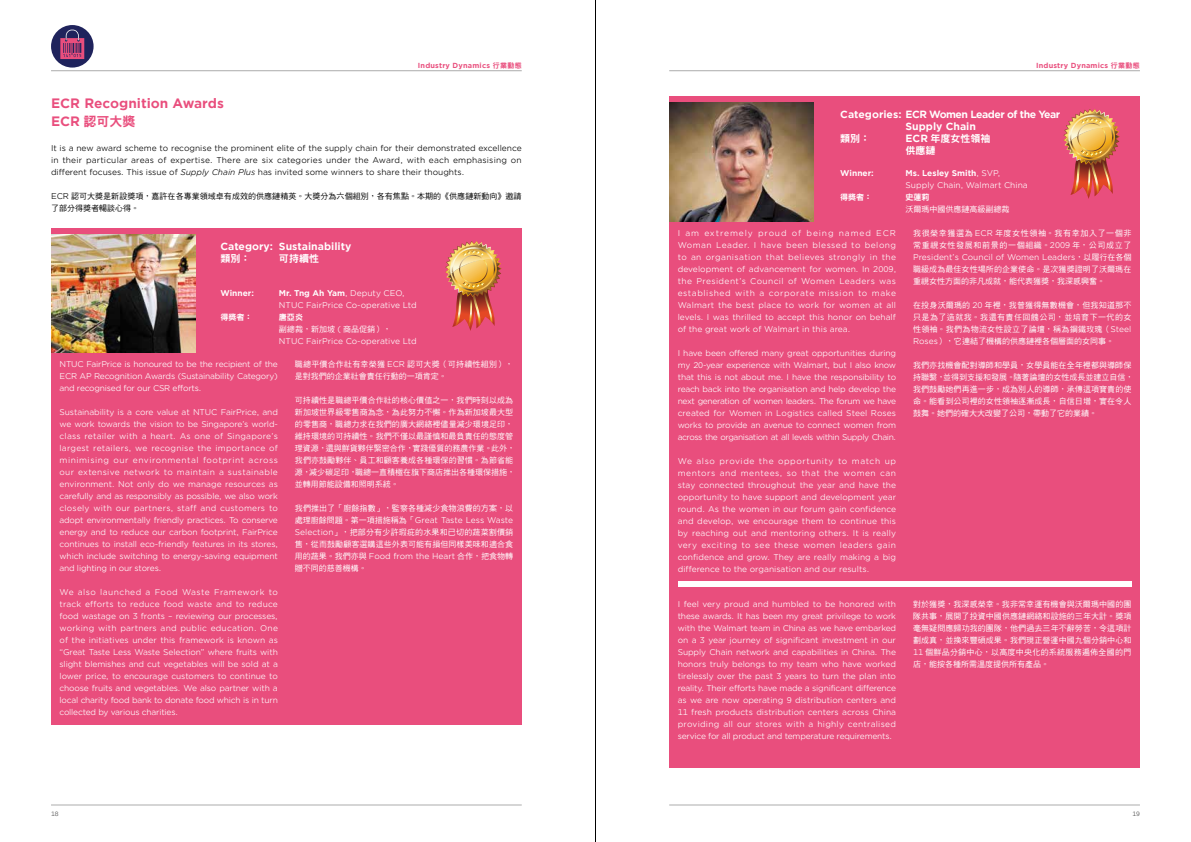
<style>
.page{position:relative;width:1191px;height:842px;background:#fff}
.page>*{position:absolute;margin:0;border:0;box-sizing:border-box;transform-origin:0 0}
.t1{font:700 13px "Gotham Office";color:#e94e7d}
.t2{font:13px "DF Hei Std W9";color:#e94e7d}
.t3{font:700 10px/12px "Gotham Office";color:#fff}
.t4{font:10px/12px "DF Hei Std W9";color:#fff}
.t5{font:8px/12px "Gotham Office";letter-spacing:-.025em;color:#fff;text-align:justify}
.t6{font:8px/12px "DF Hei Std W5";letter-spacing:.01em;color:#fff}
.t7{font:8px/12px "Gotham Office";color:#000;text-align:justify}
.t8{font:8px/12px "Gotham Office";color:#fff}
.t9{font:8px/12px "DF Hei Std W5";letter-spacing:.005em;color:#000}
.t10{font:8px/12px "DF Hei Std W5";letter-spacing:.075em;color:#fff}
.t11{font:700 8px "Gotham Office";color:#fff}
.t12{font:8px "DF Hei Std W9";color:#fff}
.t13{font:700 7px "Gotham Office";letter-spacing:.025em;color:#e94e7d}
.t14{font:6px "Gotham Office";color:#464646}
.s1{font-family:"DF Hei Std W9";font-weight:400}
.s2{font-family:"Gotham Office";font-weight:700}
.s3{font-style:italic}
.s4{font-family:"Gotham Office"}
.s5{font-weight:700}
.s6{font-family:"DF Hei Std W5"}
</style>
<div class="page">
<hr style="left:669px;top:804px;width:471px;height:1px;background:#acacac">
<hr style="left:51px;top:804px;width:471px;height:1px;background:#acacac">
<div style="left:51px;top:228px;width:471px;height:497px;background:#e94e7d"></div>
<img style="left:51px;top:234px;width:145px;height:119px">
<img style="left:445px;top:241px;width:56px;height:90px">
<div style="left:669px;top:96px;width:471px;height:672px;background:#e94e7d"></div>
<img style="left:669px;top:102px;width:145px;height:119px">
<div style="left:677px;top:582px;width:454px;height:5px;background:#fff"></div>
<img style="left:1063px;top:109px;width:56px;height:90px">
<hr style="left:669px;top:70px;width:471px;height:1px;background:#acacac">
<hr style="left:51px;top:70px;width:471px;height:1px;background:#acacac">
<div style="left:51px;top:25px;width:43px;height:43px;background:#1f235c;border-radius:50%"></div>
<svg style="left:60px;top:30px;width:24px;height:29px"></svg>
<hr style="left:595px;top:0;width:1px;height:842px;background:#000">
<p class="t13" style="left:418px;top:61px;width:105px">Industry Dynamics <span class="s1">行業動態</span></p>
<p class="t13" style="left:1036px;top:61px;width:105px">Industry Dynamics <span class="s1">行業動態</span></p>
<h1 class="t1" style="left:51px;top:94px;width:174px">ECR Recognition Awards</h1>
<h1 class="t2" style="left:51px;top:114px;width:86px"><span class="s2">ECR</span> 認可大獎</h1>
<p class="t7" style="left:51px;top:142px;width:472px">It is a new award scheme to recognise the prominent elite of the supply chain for their demonstrated excellence in their particular areas of expertise. There are six categories under the Award, with each emphasising on different focuses. This issue of <span class="s3">Supply Chain Plus</span> has invited some winners to share their thoughts.</p>
<p class="t9" style="left:51px;top:190px;width:472px"><span class="s4">ECR</span> 認可大獎是新設獎項，嘉許在各專業領域卓有成效的供應鏈精英。大獎分為六個組別，各有焦點。本期的《供應鏈新動向》邀請了部分得獎者暢談心得。</p>
<p class="t3" style="left:220px;top:240px;width:132px">Category: Sustainability</p>
<p class="t4" style="left:220px;top:252px;width:31px">類別：</p>
<p class="t4" style="left:279px;top:252px;width:41px">可持續性</p>
<p class="t11" style="left:220px;top:287px;width:35px">Winner:</p>
<p class="t8" style="left:279px;top:287px;width:139px"><span class="s5">Mr. Tng Ah Yam</span>, Deputy CEO,<br>NTUC FairPrice Co-operative Ltd</p>
<p class="t12" style="left:220px;top:313px;width:33px">得獎者：</p>
<p class="t12" style="left:279px;top:313px;width:25px">唐亞炎</p>
<p class="t6" style="left:279px;top:323px;width:114px">副總裁，新加坡 <span class="s4">(</span> 商品促銷），</p>
<p class="t8" style="left:279px;top:335px;width:139px">NTUC FairPrice Co-operative Ltd</p>
<p class="t6" style="left:295px;top:358px;width:220px">職總平價合作社有幸榮獲 <span class="s4">ECR</span> 認可大獎（可持續性組別），是對我們的企業社會責任行動的一項肯定。</p>
<p class="t6" style="left:295px;top:394px;width:222px">可持續性是職總平價合作社的核心價值之一，我們時刻以成為新加坡世界級零售商為念，為此努力不懈。作為新加坡最大型的零售商，職總力求在我們的廣大網絡裡儘量減少環境足印，維持環境的可持續性。我們不僅以最謹慎和最負責任的態度管理資源，還與鮮貨夥伴緊密合作，實踐優質的務農作業。此外，我們亦鼓勵夥伴、員工和顧客養成各種環保的習慣。為節省能源，減少碳足印，職總一直積極在旗下商店推出各種環保措施，並轉用節能設備和照明系統。</p>
<p class="t6" style="left:295px;top:502px;width:220px">我們推出了「廚餘指數」，監察各種減少食物浪費的方案，以</p>
<p class="t5" style="left:295px;top:514px;width:220px"><span class="s6">處理廚餘問題。第一項措施稱為「</span>Great Taste Less Waste</p>
<p class="t6" style="left:295px;top:526px;width:220px;text-align:justify"><span class="s4">Selection</span>」，把部分有少許瑕疪的水果和已切的蔬菜割價銷售，從而鼓勵顧客選購這些外表可能有損但同樣美味和適合食用的蔬果。我們亦與 <span class="s4">Food from the Heart</span> 合作，把食物轉贈不同的慈善機構。</p>
<p class="t5" style="left:60px;top:358px;width:220px">NTUC FairPrice is honoured to be the recipient of the ECR AP Recognition Awards (Sustainability Category) and recognised for our CSR efforts.</p>
<p class="t5" style="left:60px;top:406px;width:220px">Sustainability is a core value at NTUC FairPrice, and we work towards the vision to be Singapore’s world&shy;class retailer with a heart. As one of Singapore’s largest retailers, we recognise the importance of minimising our environmental footprint across our extensive network to maintain a sustainable environment. Not only do we manage resources as carefully and as responsibly as possible, we also work closely with our partners, staff and customers to adopt environmentally friendly practices. To conserve energy and to reduce our carbon footprint, FairPrice continues to install eco-friendly features in its stores, which include switching to energy-saving equipment and lighting in our stores.</p>
<p class="t5" style="left:60px;top:586px;width:220px">We also launched a Food Waste Framework to track efforts to reduce food waste and to reduce food wastage on 3 fronts – reviewing our processes, working with partners and public education. One of the initiatives under this framework is known as “Great Taste Less Waste Selection” where fruits with slight blemishes and cut vegetables will be sold at a lower price, to encourage customers to continue to choose fruits and vegetables. We also partner with a local charity food bank to donate food which is in turn collected by various charities.</p>
<p class="t3" style="left:905px;top:108px;width:156px;text-indent:-65px">Categories: ECR Women Leader of the Year<br>Supply Chain</p>
<p class="t4" style="left:840px;top:132px;width:31px">類別：</p>
<p class="t4" style="left:905px;top:132px;width:86px"><span class="s2">ECR</span> 年度女性領袖供應鏈</p>
<p class="t11" style="left:840px;top:167px;width:35px">Winner:</p>
<p class="t8" style="left:905px;top:167px;width:124px"><span class="s5">Ms. Lesley Smith</span>, SVP,<br>Supply Chain, Walmart China</p>
<p class="t12" style="left:840px;top:193px;width:33px">得獎者：</p>
<p class="t12" style="left:905px;top:193px;width:25px">史蓮莉</p>
<p class="t6" style="left:905px;top:203px;width:105px">沃爾瑪中國供應鏈高級副總裁</p>
<p class="t10" style="left:913px;top:227px;width:220px">我很榮幸獲選為 <span class="s4">ECR</span> 年度女性領袖。我有幸加入了一個非常重視女性發展和前景的一個組織。<span class="s4">2009</span> 年，公司成立了</p>
<p class="t8" style="left:913px;top:251px;width:220px">President’s Council of Women Leaders<span class="s6">，以履行在各個</span></p>
<p class="t6" style="left:913px;top:263px;width:220px">職級成為最佳女性場所的企業使命。是次獲獎證明了沃爾瑪在重視女性方面的非凡成就，能代表獲獎，我深感興奮。</p>
<p class="t6" style="left:913px;top:299px;width:220px;text-align:justify">在投身沃爾瑪的 <span class="s4">20</span> 年裡，我曾獲得無數機會，但我知道那不只是為了造就我。我還有責任回餽公司，並培育下一代的女性領袖。我們為物流女性設立了論壇，稱為鋼鐵玫瑰（<span class="s4">Steel Roses</span>），它連結了機構的供應鏈裡各個層面的女同事。</p>
<p class="t6" style="left:913px;top:359px;width:222px">我們亦找機會配對導師和學員，女學員能在全年裡都與導師保持聯繫，並得到支援和發展。隨著論壇的女性成長並建立自信，我們鼓勵她們再進一步，成為別人的導師，承傳這項寶貴的使命。能看到公司裡的女性領袖逐漸成長，自信日增，實在令人鼓舞。她們的確大大改變了公司，帶動了它的業績。</p>
<p class="t5" style="left:677px;top:227px;width:220px">I am extremely proud of being named ECR Woman Leader. I have been blessed to belong to an organisation that believes strongly in the development of advancement for women. In 2009, the President’s Council of Women Leaders was established with a corporate mission to make Walmart the best place to work for women at all levels. I was thrilled to accept this honor on behalf of the great work of Walmart in this area.</p>
<p class="t5" style="left:677px;top:347px;width:220px">I have been offered many great opportunities during my 20-year experience with Walmart, but I also know that this is not about me. I have the responsibility to reach back into the organisation and help develop the next generation of women leaders. The forum we have created for Women in Logistics called Steel Roses works to provide an avenue to connect women from across the organisation at all levels within Supply Chain.</p>
<p class="t5" style="left:677px;top:455px;width:220px">We also provide the opportunity to match up mentors and mentees, so that the women can stay connected throughout the year and have the opportunity to have support and development year round. As the women in our forum gain confidence and develop, we encourage them to continue this by reaching out and mentoring others. It is really very exciting to see these women leaders gain confidence and grow. They are really making a big difference to the organisation and our results.</p>
<p class="t5" style="left:677px;top:598px;width:220px">I feel very proud and humbled to be honored with these awards. It has been my great privilege to work with the Walmart team in China as we have embarked on a 3 year journey of significant investment in our Supply Chain network and capabilities in China. The honors truly belongs to my team who have worked tirelessly over the past 3 years to turn the plan into reality. Their efforts have made a significant difference as we are now operating 9 distribution centers and 11 fresh products distribution centers across China providing all our stores with a highly centralised service for all product and temperature requirements.</p>
<p class="t6" style="left:913px;top:598px;width:220px;text-align:justify">對於獲獎，我深感榮幸。我非常幸運有機會與沃爾瑪中國的團隊共事，展開了投資中國供應鏈網絡和設施的三年大計。獎項毫無疑問應歸功我的團隊，他們過去三年不辭勞苦，令這項計劃成真，並換來豐碩成果。我們現正營運中國九個分銷中心和<span class="s4">11</span> 個鮮品分銷中心，以高度中央化的系統服務遍佈全國的門店，能按各種所需溫度提供所有產品。</p>
<p class="t14" style="left:51px;top:809px;width:9px">18</p>
<p class="t14" style="left:1132px;top:809px;width:9px">19</p>
</div>
